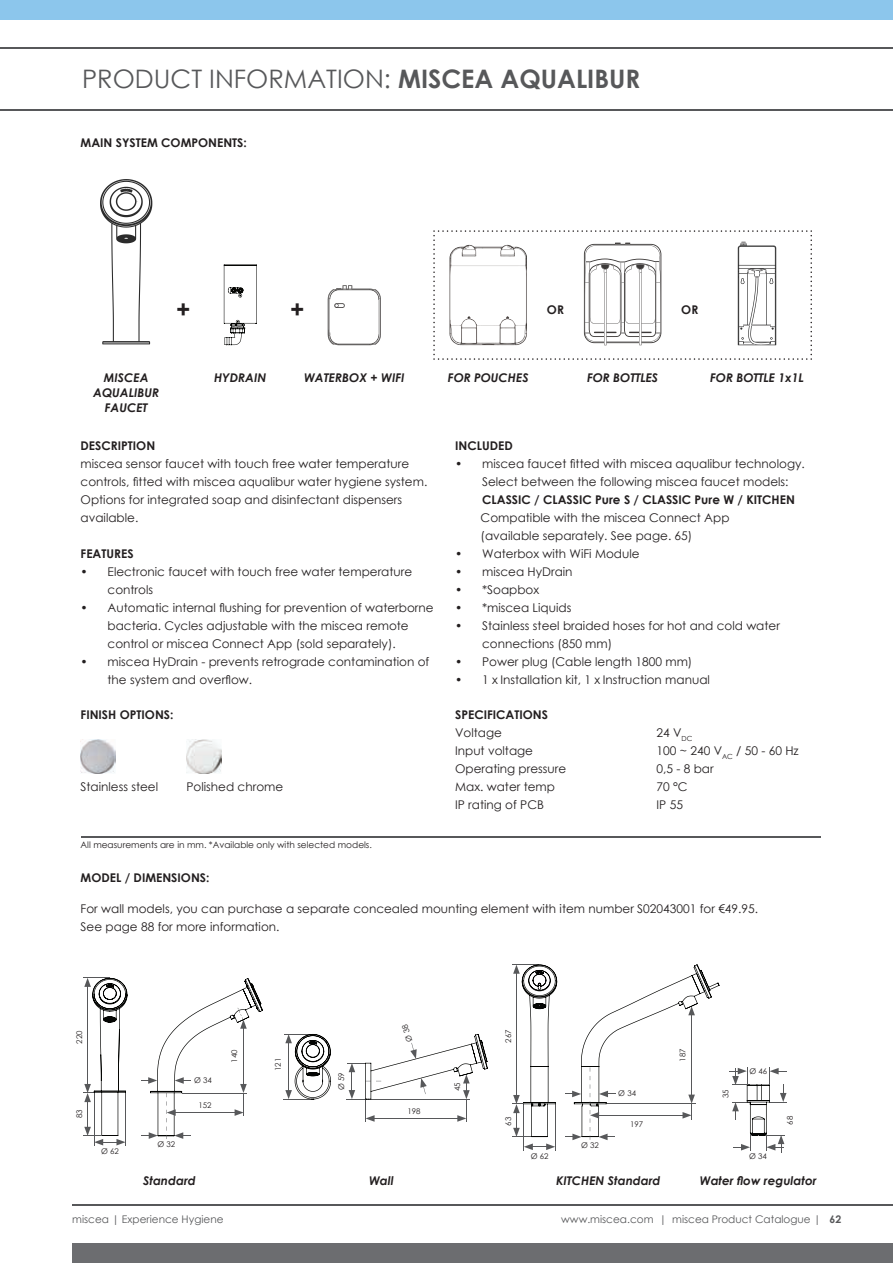
<style>
.page{position:relative;width:893px;height:1263px;background:#fff}
.page>*{position:absolute;margin:0;border:0;box-sizing:border-box;transform-origin:0 0}
.t1{font:25.5px "Century Gothic";color:#57585a}
.t2{font:italic 700 24px "Century Gothic";color:#231f20}
.t3{font:12px/18px "Century Gothic";color:#231f20}
.t4{font:700 12px "Century Gothic";color:#231f20}
.t5{font:italic 700 12px/15px "Century Gothic";color:#231f20;text-align:center}
.t6{font:10.5px "Century Gothic";color:#57585a}
.t7{font:9px "Century Gothic";color:#231f20}
.t8{font:7.8px "Century Gothic";color:#231f20}
.s1{font-weight:700}
</style>
<div class="page">
<div style="left:72px;top:1244px;width:821px;height:19px;background:#6c6d70"></div>
<hr style="left:72px;top:1205px;width:821px;height:1px;background:#57585a">
<hr style="left:0;top:48px;width:893px;height:1px;background:#57585a">
<hr style="left:0;top:109px;width:893px;height:1px;background:#57585a">
<hr style="left:81px;top:836px;width:740px;height:1px;background:#57585a">
<div style="left:0;top:0;width:893px;height:20px;background:#8cc6ec"></div>
<svg style="left:100px;top:179px;width:52px;height:165px"></svg>
<svg style="left:328px;top:285px;width:53px;height:60px"></svg>
<svg style="left:224px;top:264px;width:33px;height:81px"></svg>
<svg style="left:433px;top:230px;width:379px;height:130px"></svg>
<img style="left:81px;top:739px;width:34px;height:35px">
<img style="left:187px;top:739px;width:34px;height:35px">
<svg style="left:83px;top:977px;width:180px;height:168px"></svg>
<svg style="left:729px;top:1068px;width:58px;height:84px"></svg>
<hr style="left:524px;top:1104px;width:1px;height:46px;background:#57585a">
<hr style="left:555px;top:1104px;width:1px;height:46px;background:#57585a">
<svg style="left:524px;top:1143px;width:31px;height:7px"></svg>
<svg style="left:512px;top:964px;width:45px;height:173px"></svg>
<svg style="left:565px;top:964px;width:154px;height:176px"></svg>
<hr style="left:283px;top:1099px;width:30px;height:1px;background:#57585a">
<svg style="left:284px;top:1034px;width:47px;height:65px"></svg>
<img style="left:450px;top:245px;width:77px;height:100px">
<svg style="left:346px;top:1034px;width:142px;height:88px"></svg>
<h1 class="t1" style="left:82px;top:61px;width:560px">PRODUCT INFORMATION: <span class="s1">MISCEA AQUALIBUR</span></h1>
<p class="t4" style="left:81px;top:134px;width:168px">MAIN SYSTEM COMPONENTS:</p>
<h2 class="t2" style="left:176px;top:291px;width:16px">+</h2>
<h2 class="t2" style="left:290px;top:291px;width:16px">+</h2>
<p class="t4" style="left:547px;top:300px;width:19px">OR</p>
<p class="t4" style="left:681px;top:300px;width:19px">OR</p>
<p class="t5" style="left:93px;top:369px;width:67px">MISCEA<br>AQUALIBUR<br>FAUCET</p>
<p class="t5" style="left:304px;top:369px;width:102px">WATERBOX + WIFI</p>
<p class="t5" style="left:214px;top:369px;width:54px">HYDRAIN</p>
<p class="t5" style="left:448px;top:369px;width:82px">FOR POUCHES</p>
<p class="t5" style="left:587px;top:369px;width:73px">FOR BOTTLES</p>
<p class="t5" style="left:710px;top:369px;width:95px">FOR BOTTLE 1x1L</p>
<p class="t4" style="left:81px;top:436px;width:76px">DESCRIPTION</p>
<p class="t3" style="left:81px;top:454px;width:348px">miscea sensor faucet with touch free water temperature controls, fitted with miscea aqualibur water hygiene system.<br>Options for integrated soap and disinfectant dispensers available.</p>
<p class="t4" style="left:81px;top:544px;width:55px">FEATURES</p>
<p class="t3" style="left:108px;top:562px;width:306px;text-indent:-27px">• Electronic faucet with touch free water temperature controls</p>
<p class="t3" style="left:108px;top:598px;width:328px;text-indent:-27px">• Automatic internal flushing for prevention of waterborne bacteria. Cycles adjustable with the miscea remote control or miscea Connect App (sold separately).</p>
<p class="t3" style="left:108px;top:652px;width:323px;text-indent:-27px">• miscea HyDrain - prevents retrograde contamination of the system and overflow.</p>
<p class="t4" style="left:81px;top:706px;width:94px">FINISH OPTIONS:</p>
<p class="t3" style="left:81px;top:777px;width:79px">Stainless steel</p>
<p class="t3" style="left:187px;top:777px;width:98px">Polished chrome</p>
<p class="t7" style="left:81px;top:839px;width:293px">All measurements are in mm. *Available only with selected models.</p>
<p class="t4" style="left:81px;top:869px;width:130px">MODEL / DIMENSIONS:</p>
<p class="t4" style="left:455px;top:436px;width:59px">INCLUDED</p>
<p class="t3" style="left:482px;top:454px;width:324px;text-indent:-27px">• miscea faucet fitted with miscea aqualibur technology.<br>Select between the following miscea faucet models:</p>
<p class="t4" style="left:482px;top:490px;width:314px">CLASSIC / CLASSIC Pure S / CLASSIC Pure W / KITCHEN</p>
<p class="t3" style="left:481px;top:508px;width:250px">Compatible with the miscea Connect App (available separately. See page. 65)</p>
<p class="t3" style="left:455px;top:544px;width:186px">• Waterbox with WiFi Module</p>
<p class="t3" style="left:455px;top:562px;width:119px">• miscea HyDrain</p>
<p class="t3" style="left:455px;top:580px;width:86px">• *Soapbox</p>
<p class="t3" style="left:455px;top:598px;width:118px">• *miscea Liquids</p>
<p class="t3" style="left:482px;top:616px;width:299px;text-indent:-27px">• Stainless steel braided hoses for hot and cold water connections (850 mm)</p>
<p class="t3" style="left:455px;top:652px;width:239px">• Power plug (Cable length 1800 mm)</p>
<p class="t3" style="left:455px;top:670px;width:256px">• 1 x Installation kit, 1 x Instruction manual</p>
<p class="t4" style="left:455px;top:706px;width:94px">SPECIFICATIONS</p>
<p class="t3" style="left:455px;top:724px;width:113px">Voltage<br>Input voltage<br>Operating pressure<br>Max. water temp<br>IP rating of PCB</p>
<p class="t3" style="left:657px;top:724px;width:144px">24 V<sub>DC<br></sub>100 ~ 240 V<sub>AC</sub> / 50 - 60 Hz<br>0,5 - 8 bar<br>70 °C<br>IP 55</p>
<p class="t3" style="left:81px;top:899px;width:679px">For wall models, you can purchase a separate concealed mounting element with item number S02043001 for €49.95.<br>See page 88 for more information.</p>
<p class="t8" style="left:74px;top:1043px;width:15px;rotate:-90deg">220</p>
<p class="t8" style="left:74px;top:1118px;width:10px;rotate:-90deg">83</p>
<p class="t8" style="left:101px;top:1146px;width:19px">Ø 62</p>
<p class="t8" style="left:194px;top:1074px;width:19px">Ø 34</p>
<p class="t8" style="left:157px;top:1139px;width:19px">Ø 32</p>
<p class="t8" style="left:199px;top:1100px;width:15px">152</p>
<p class="t5" style="left:143px;top:1172px;width:54px">Standard</p>
<p class="t8" style="left:229px;top:1062px;width:15px;rotate:-90deg">140</p>
<p class="t8" style="left:273px;top:1071px;width:15px;rotate:-90deg">121</p>
<p class="t8" style="left:336px;top:1090px;width:19px;rotate:-90deg">Ø 59</p>
<p class="t8" style="left:407px;top:1106px;width:15px">198</p>
<p class="t8" style="left:452px;top:1091px;width:10px;rotate:-90deg">45</p>
<p class="t8" style="left:503px;top:1042px;width:15px;rotate:-90deg">267</p>
<p class="t8" style="left:503px;top:1125px;width:10px;rotate:-90deg">63</p>
<p class="t8" style="left:581px;top:1140px;width:19px">Ø 32</p>
<p class="t8" style="left:618px;top:1088px;width:19px">Ø 34</p>
<p class="t8" style="left:630px;top:1119px;width:15px">197</p>
<p class="t8" style="left:677px;top:1061px;width:15px;rotate:-90deg">187</p>
<p class="t8" style="left:720px;top:1098px;width:10px;rotate:-90deg">35</p>
<p class="t8" style="left:749px;top:1065px;width:19px">Ø 46</p>
<p class="t8" style="left:531px;top:1150px;width:19px">Ø 62</p>
<p class="t8" style="left:749px;top:1150px;width:19px">Ø 34</p>
<p class="t8" style="left:785px;top:1125px;width:10px;rotate:-90deg">68</p>
<p class="t5" style="left:369px;top:1172px;width:26px">Wall</p>
<p class="t5" style="left:556px;top:1172px;width:106px">KITCHEN Standard</p>
<p class="t5" style="left:700px;top:1172px;width:118px">Water flow regulator</p>
<p class="t6" style="left:72px;top:1212px;width:153px">miscea | Experience Hygiene</p>
<p class="t6" style="left:561px;top:1212px;width:282px">www.miscea.com | miscea Product Catalogue | <span class="s1">62</span></p>
</div>
